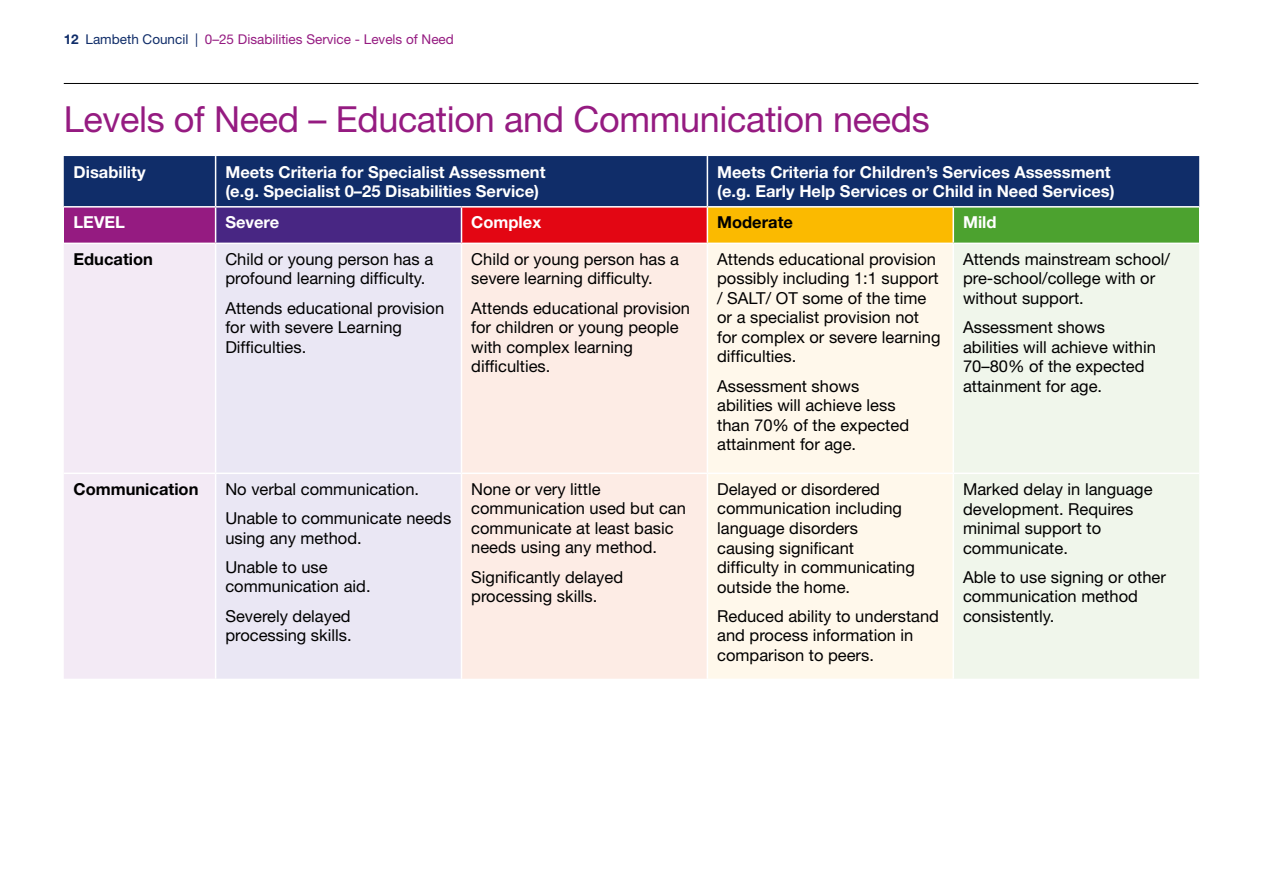
<style>
.page{position:relative;width:1263px;height:893px;background:#fff}
.page>*{position:absolute;margin:0;border:0;box-sizing:border-box;transform-origin:0 0}
.Heading_01{font:36px "Helvetica Neue LT Pro";letter-spacing:-.01em;color:#951b81}
.Table_text{font:16.5px/19.5px "Helvetica Neue LT Pro";color:#000}
.Table_heads{font:700 16.5px/19.5px "Helvetica Neue LT Pro";color:#fff}
.Table_text-2{font:700 16.5px "Helvetica Neue LT Pro";color:#000}
.Table_heads-2{font:700 16.5px "Helvetica Neue LT Pro";color:#000}
.t1{font:13.5px "Helvetica Neue LT Pro";color:#951b81}
.s1{font-weight:700;color:#102d69}
.s2{color:#102d69}
</style>
<div class="page">
<div style="left:64px;top:156px;width:1135px;height:50px;background:#102d69"></div>
<div style="left:64px;top:207px;width:152px;height:36px;background:#951b81"></div>
<div style="left:216px;top:207px;width:245px;height:36px;background:#482683"></div>
<div style="left:461px;top:207px;width:246px;height:36px;background:#e30613"></div>
<div style="left:707px;top:207px;width:246px;height:36px;background:#fbba00"></div>
<div style="left:953px;top:207px;width:246px;height:36px;background:#4ca22f"></div>
<div style="left:64px;top:244px;width:151px;height:435px;background:#f3eaf5"></div>
<div style="left:216px;top:244px;width:245px;height:435px;background:#eae7f4"></div>
<div style="left:462px;top:244px;width:245px;height:435px;background:#fdece5"></div>
<div style="left:708px;top:244px;width:244px;height:435px;background:#fff8eb"></div>
<div style="left:954px;top:244px;width:245px;height:435px;background:#f0f6eb"></div>
<hr style="left:64px;top:473px;width:152px;height:1px;background:#fff">
<hr style="left:216px;top:473px;width:245px;height:1px;background:#fff">
<hr style="left:461px;top:473px;width:246px;height:1px;background:#fff">
<hr style="left:707px;top:473px;width:246px;height:1px;background:#fff">
<hr style="left:953px;top:473px;width:246px;height:1px;background:#fff">
<hr style="left:215px;top:156px;width:1px;height:50px;background:#fff">
<hr style="left:707px;top:156px;width:1px;height:50px;background:#fff">
<hr style="left:64px;top:206px;width:152px;height:2px;background:#fff">
<hr style="left:216px;top:206px;width:245px;height:2px;background:#fff">
<hr style="left:215px;top:208px;width:1px;height:35px;background:#fff">
<hr style="left:461px;top:206px;width:246px;height:2px;background:#fff">
<hr style="left:461px;top:208px;width:1px;height:35px;background:#fff">
<hr style="left:707px;top:206px;width:246px;height:2px;background:#fff">
<hr style="left:707px;top:208px;width:1px;height:35px;background:#fff">
<hr style="left:953px;top:206px;width:246px;height:2px;background:#fff">
<hr style="left:952px;top:208px;width:2px;height:35px;background:#fff">
<hr style="left:64px;top:83px;width:1134px;height:1px;background:#000">
<p class="t1" style="left:64px;top:31px;width:392px"><span class="s1">12</span> <span class="s2">Lambeth Council |</span> 0–25 Disabilities Service - Levels of Need</p>
<h2 class="Heading_01" style="left:64px;top:97px;width:867px">Levels of Need – Education and Communication needs</h2>
<h2 class="Table_heads" style="left:74px;top:162px;width:74px">Disability</h2>
<h2 class="Table_heads" style="left:225px;top:162px;width:322px">Meets Criteria for Specialist Assessment (e.g. Specialist 0–25 Disabilities Service)</h2>
<h2 class="Table_heads" style="left:717px;top:162px;width:399px">Meets Criteria for Children’s Services Assessment (e.g. Early Help Services or Child in Need Services)</h2>
<h2 class="Table_heads" style="left:74px;top:212px;width:53px">LEVEL</h2>
<h2 class="Table_heads" style="left:225px;top:212px;width:55px">Severe</h2>
<h2 class="Table_heads" style="left:471px;top:212px;width:71px">Complex</h2>
<h2 class="Table_heads-2" style="left:717px;top:212px;width:77px">Moderate</h2>
<h2 class="Table_heads" style="left:963px;top:212px;width:35px">Mild</h2>
<p class="Table_text-2" style="left:74px;top:249px;width:81px">Education</p>
<p class="Table_text" style="left:225px;top:249px;width:209px">Child or young person has a profound learning difficulty.</p>
<p class="Table_text" style="left:225px;top:298px;width:220px">Attends educational provision for with severe Learning<br>Difficulties.</p>
<p class="Table_text" style="left:471px;top:249px;width:209px">Child or young person has a severe learning difficulty.</p>
<p class="Table_text" style="left:471px;top:298px;width:220px">Attends educational provision for children or young people with complex learning difficulties.</p>
<p class="Table_text" style="left:963px;top:249px;width:208px">Attends mainstream school/ pre-school/college with or without support.</p>
<p class="Table_text" style="left:963px;top:317px;width:194px">Assessment shows abilities will achieve within<br>70–80% of the expected attainment for age.</p>
<p class="Table_text" style="left:717px;top:249px;width:225px">Attends educational provision possibly including 1:1 support / SALT/ OT some of the time or a specialist provision not for complex or severe learning difficulties.</p>
<p class="Table_text" style="left:717px;top:376px;width:193px">Assessment shows abilities will achieve less than 70% of the expected attainment for age.</p>
<p class="Table_text-2" style="left:74px;top:479px;width:126px">Communication</p>
<p class="Table_text" style="left:225px;top:479px;width:195px">No verbal communication.</p>
<p class="Table_text" style="left:225px;top:508px;width:227px">Unable to communicate needs using any method.</p>
<p class="Table_text" style="left:225px;top:557px;width:147px">Unable to use communication aid.</p>
<p class="Table_text" style="left:225px;top:606px;width:128px">Severely delayed processing skills.</p>
<p class="Table_text" style="left:471px;top:479px;width:216px">None or very little communication used but can communicate at least basic needs using any method.</p>
<p class="Table_text" style="left:471px;top:567px;width:153px">Significantly delayed processing skills.</p>
<p class="Table_text" style="left:717px;top:479px;width:199px">Delayed or disordered communication including language disorders causing significant difficulty in communicating outside the home.</p>
<p class="Table_text" style="left:717px;top:606px;width:223px">Reduced ability to understand and process information in comparison to peers.</p>
<p class="Table_text" style="left:963px;top:479px;width:191px">Marked delay in language development. Requires minimal support to communicate.</p>
<p class="Table_text" style="left:963px;top:567px;width:204px">Able to use signing or other communication method consistently.</p>
</div>
